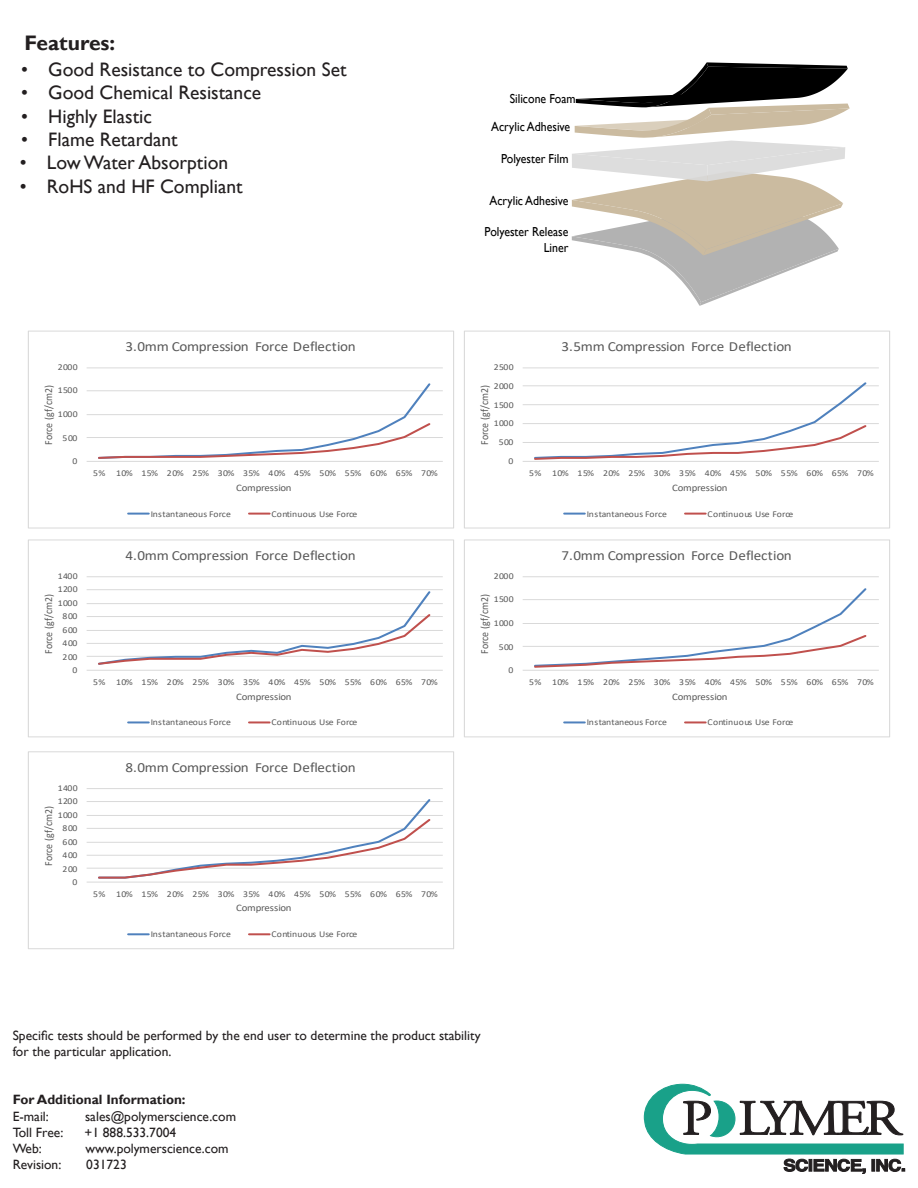
<style>
.page{position:relative;width:918px;height:1188px;background:#fff}
.page>*{position:absolute;margin:0;border:0;box-sizing:border-box;transform-origin:0 0}
.t1{font:700 21px "Gill Sans";color:#231f20}
.t2{font:19.5px "Gill Sans";color:#231f20}
.t3{font:13.95px "Calibri";letter-spacing:-.015em;color:#595959;scale:1.09 1}
.t4{font:13.5px/16.2px "Gill Sans";color:#231f20}
.t5{font:700 13.5px "Gill Sans";color:#231f20}
.t6{font:13.05px/27.9px "Gill Sans";color:#000;scale:.91 1}
.t7{font:10.8px "Calibri";letter-spacing:-.025em;color:#595959;scale:.92 1}
.t8{font:9.9px "Calibri";letter-spacing:-.025em;color:#595959;scale:1.09 1}
.t9{font:9px "Calibri";letter-spacing:.05em;color:#595959;scale:1.09 1}
.t10{font:9px "Calibri";letter-spacing:.03em;color:#595959;scale:1.09 1}
.t11{font:9px "Calibri";letter-spacing:.01em;color:#595959;scale:1.09 1}
.t12{font:9px "Calibri";color:#595959;scale:1.09 1}
</style>
<div class="page">
<svg style="left:644px;top:1084px;width:261px;height:90px"></svg>
<hr style="left:87px;top:437px;width:356px;height:1px;background:#d9d9d9">
<hr style="left:87px;top:414px;width:356px;height:1px;background:#d9d9d9">
<hr style="left:87px;top:390px;width:356px;height:1px;background:#d9d9d9">
<hr style="left:87px;top:367px;width:356px;height:1px;background:#d9d9d9">
<hr style="left:87px;top:461px;width:356px;height:1px;background:#d9d9d9">
<svg style="left:97px;top:383px;width:335px;height:76px"></svg>
<hr style="left:128px;top:513px;width:21px;height:2px;background:#4f81bd">
<hr style="left:249px;top:513px;width:21px;height:2px;background:#c0504d">
<div style="left:28px;top:331px;width:426px;height:198px;border:1px solid #d9d9d9"></div>
<hr style="left:523px;top:442px;width:356px;height:1px;background:#d9d9d9">
<hr style="left:523px;top:423px;width:356px;height:1px;background:#d9d9d9">
<hr style="left:523px;top:404px;width:356px;height:1px;background:#d9d9d9">
<hr style="left:523px;top:385px;width:356px;height:1px;background:#d9d9d9">
<hr style="left:523px;top:367px;width:356px;height:1px;background:#d9d9d9">
<hr style="left:523px;top:461px;width:356px;height:1px;background:#d9d9d9">
<svg style="left:533px;top:382px;width:335px;height:78px"></svg>
<hr style="left:564px;top:513px;width:21px;height:2px;background:#4f81bd">
<hr style="left:685px;top:513px;width:21px;height:2px;background:#c0504d">
<div style="left:464px;top:331px;width:426px;height:198px;border:1px solid #d9d9d9"></div>
<hr style="left:87px;top:656px;width:356px;height:1px;background:#d9d9d9">
<hr style="left:87px;top:643px;width:356px;height:1px;background:#d9d9d9">
<hr style="left:87px;top:630px;width:356px;height:1px;background:#d9d9d9">
<hr style="left:87px;top:616px;width:356px;height:1px;background:#d9d9d9">
<hr style="left:87px;top:603px;width:356px;height:1px;background:#d9d9d9">
<hr style="left:87px;top:589px;width:356px;height:1px;background:#d9d9d9">
<hr style="left:87px;top:576px;width:356px;height:1px;background:#d9d9d9">
<hr style="left:87px;top:670px;width:356px;height:1px;background:#d9d9d9">
<svg style="left:98px;top:591px;width:333px;height:74px"></svg>
<hr style="left:128px;top:721px;width:21px;height:3px;background:#4f81bd">
<hr style="left:249px;top:721px;width:21px;height:3px;background:#c0504d">
<div style="left:28px;top:539px;width:426px;height:198px;border:1px solid #d9d9d9"></div>
<hr style="left:523px;top:646px;width:356px;height:1px;background:#d9d9d9">
<hr style="left:523px;top:623px;width:356px;height:1px;background:#d9d9d9">
<hr style="left:523px;top:599px;width:356px;height:1px;background:#d9d9d9">
<hr style="left:523px;top:576px;width:356px;height:1px;background:#d9d9d9">
<hr style="left:523px;top:670px;width:356px;height:1px;background:#d9d9d9">
<svg style="left:534px;top:588px;width:333px;height:80px"></svg>
<hr style="left:564px;top:721px;width:21px;height:3px;background:#4f81bd">
<hr style="left:685px;top:721px;width:21px;height:3px;background:#c0504d">
<div style="left:464px;top:539px;width:426px;height:198px;border:1px solid #d9d9d9"></div>
<hr style="left:87px;top:868px;width:356px;height:1px;background:#d9d9d9">
<hr style="left:87px;top:855px;width:356px;height:1px;background:#d9d9d9">
<hr style="left:87px;top:842px;width:356px;height:1px;background:#d9d9d9">
<hr style="left:87px;top:828px;width:356px;height:1px;background:#d9d9d9">
<hr style="left:87px;top:815px;width:356px;height:1px;background:#d9d9d9">
<hr style="left:87px;top:801px;width:356px;height:1px;background:#d9d9d9">
<hr style="left:87px;top:788px;width:356px;height:1px;background:#d9d9d9">
<hr style="left:87px;top:882px;width:356px;height:1px;background:#d9d9d9">
<svg style="left:97px;top:799px;width:335px;height:80px"></svg>
<hr style="left:128px;top:933px;width:21px;height:2px;background:#4f81bd">
<hr style="left:249px;top:933px;width:21px;height:2px;background:#c0504d">
<div style="left:28px;top:751px;width:426px;height:198px;border:1px solid #d9d9d9"></div>
<svg style="left:572px;top:62px;width:278px;height:244px"></svg>
<p class="t1" style="left:24px;top:30px;width:92px">Features:</p>
<p class="t2" style="left:21px;top:58px;width:327px">• Good Resistance to Compression Set</p>
<p class="t2" style="left:21px;top:81px;width:241px">• Good Chemical Resistance</p>
<p class="t2" style="left:21px;top:105px;width:132px">• Highly Elastic</p>
<p class="t2" style="left:21px;top:128px;width:158px">• Flame Retardant</p>
<p class="t2" style="left:20px;top:152px;width:210px">• Low Water Absorption</p>
<p class="t2" style="left:20px;top:175px;width:224px">• RoHS and HF Compliant</p>
<p class="t10" style="left:58px;top:361px;width:20px">2000</p>
<p class="t7" style="left:41px;top:445px;width:66px;rotate:-90deg">Force (gf/cm2)</p>
<p class="t10" style="left:58px;top:384px;width:20px">1500</p>
<p class="t10" style="left:58px;top:408px;width:20px">1000</p>
<p class="t10" style="left:63px;top:432px;width:15px">500</p>
<p class="t10" style="left:72px;top:455px;width:6px">0</p>
<p class="t10" style="left:58px;top:570px;width:20px">1400</p>
<p class="t10" style="left:58px;top:583px;width:20px">1200</p>
<p class="t7" style="left:41px;top:654px;width:66px;rotate:-90deg">Force (gf/cm2)</p>
<p class="t10" style="left:58px;top:597px;width:20px">1000</p>
<p class="t10" style="left:63px;top:610px;width:15px">800</p>
<p class="t10" style="left:63px;top:624px;width:15px">600</p>
<p class="t10" style="left:63px;top:637px;width:15px">400</p>
<p class="t10" style="left:63px;top:651px;width:15px">200</p>
<p class="t10" style="left:72px;top:664px;width:6px">0</p>
<p class="t10" style="left:58px;top:782px;width:20px">1400</p>
<p class="t10" style="left:58px;top:795px;width:20px">1200</p>
<p class="t7" style="left:41px;top:866px;width:66px;rotate:-90deg">Force (gf/cm2)</p>
<p class="t10" style="left:58px;top:809px;width:20px">1000</p>
<p class="t10" style="left:63px;top:822px;width:15px">800</p>
<p class="t10" style="left:63px;top:836px;width:15px">600</p>
<p class="t10" style="left:63px;top:848px;width:15px">400</p>
<p class="t10" style="left:63px;top:862px;width:15px">200</p>
<p class="t10" style="left:72px;top:875px;width:6px">0</p>
<p class="t3" style="left:125px;top:337px;width:213px">3.0mm Compression Force Deflection</p>
<p class="t9" style="left:93px;top:467px;width:318px">5% 10% 15% 20% 25% 30% 35% 40% 45% 50% 55% 60% 65% 70%</p>
<p class="t8" style="left:236px;top:481px;width:52px">Compression</p>
<p class="t11" style="left:151px;top:507px;width:75px">Instantaneous Force</p>
<p class="t12" style="left:272px;top:507px;width:80px">Continuous Use Force</p>
<p class="t3" style="left:125px;top:546px;width:213px">4.0mm Compression Force Deflection</p>
<p class="t9" style="left:93px;top:675px;width:318px">5% 10% 15% 20% 25% 30% 35% 40% 45% 50% 55% 60% 65% 70%</p>
<p class="t8" style="left:236px;top:689px;width:52px">Compression</p>
<p class="t11" style="left:151px;top:716px;width:75px">Instantaneous Force</p>
<p class="t12" style="left:272px;top:716px;width:80px">Continuous Use Force</p>
<p class="t3" style="left:125px;top:758px;width:213px">8.0mm Compression Force Deflection</p>
<p class="t9" style="left:93px;top:887px;width:318px">5% 10% 15% 20% 25% 30% 35% 40% 45% 50% 55% 60% 65% 70%</p>
<p class="t8" style="left:236px;top:901px;width:52px">Compression</p>
<p class="t11" style="left:151px;top:928px;width:75px">Instantaneous Force</p>
<p class="t12" style="left:272px;top:928px;width:80px">Continuous Use Force</p>
<p class="t6" style="left:491px;top:85px;width:94px;text-indent:19px">Silicone Foam<br>Acrylic Adhesive</p>
<p class="t6" style="left:501px;top:145px;width:76px">Polyester Film</p>
<p class="t6" style="left:489px;top:187px;width:88px">Acrylic Adhesive</p>
<p class="t6" style="left:485px;top:224px;width:94px;line-height:15.6px;text-align:right">Polyester Release<br>Liner</p>
<p class="t10" style="left:494px;top:361px;width:20px">2500</p>
<p class="t10" style="left:494px;top:380px;width:20px">2000</p>
<p class="t7" style="left:477px;top:445px;width:66px;rotate:-90deg">Force (gf/cm2)</p>
<p class="t10" style="left:494px;top:399px;width:20px">1500</p>
<p class="t10" style="left:494px;top:417px;width:20px">1000</p>
<p class="t10" style="left:499px;top:436px;width:15px">500</p>
<p class="t10" style="left:509px;top:455px;width:6px">0</p>
<p class="t10" style="left:494px;top:570px;width:20px">2000</p>
<p class="t7" style="left:477px;top:654px;width:66px;rotate:-90deg">Force (gf/cm2)</p>
<p class="t10" style="left:494px;top:593px;width:20px">1500</p>
<p class="t10" style="left:494px;top:617px;width:20px">1000</p>
<p class="t10" style="left:499px;top:641px;width:15px">500</p>
<p class="t10" style="left:509px;top:664px;width:6px">0</p>
<p class="t3" style="left:562px;top:337px;width:213px">3.5mm Compression Force Deflection</p>
<p class="t9" style="left:529px;top:467px;width:318px">5% 10% 15% 20% 25% 30% 35% 40% 45% 50% 55% 60% 65% 70%</p>
<p class="t8" style="left:672px;top:481px;width:52px">Compression</p>
<p class="t11" style="left:587px;top:507px;width:75px">Instantaneous Force</p>
<p class="t12" style="left:708px;top:507px;width:80px">Continuous Use Force</p>
<p class="t3" style="left:562px;top:546px;width:213px">7.0mm Compression Force Deflection</p>
<p class="t9" style="left:529px;top:675px;width:318px">5% 10% 15% 20% 25% 30% 35% 40% 45% 50% 55% 60% 65% 70%</p>
<p class="t8" style="left:672px;top:689px;width:52px">Compression</p>
<p class="t11" style="left:587px;top:716px;width:75px">Instantaneous Force</p>
<p class="t12" style="left:708px;top:716px;width:80px">Continuous Use Force</p>
<p class="t4" style="left:13px;top:1027px;width:469px">Specific tests should be performed by the end user to determine the product stability for the particular application.</p>
<p class="t5" style="left:13px;top:1092px;width:174px">For Additional Information:</p>
<p class="t4" style="left:13px;top:1108px;width:38px">E-mail:</p>
<p class="t4" style="left:85px;top:1108px;width:153px">sales@polymerscience.com</p>
<p class="t4" style="left:13px;top:1124px;width:52px">Toll Free:</p>
<p class="t4" style="left:84px;top:1124px;width:93px">+1 888.533.7004</p>
<p class="t4" style="left:13px;top:1141px;width:31px">Web:</p>
<p class="t4" style="left:85px;top:1141px;width:145px">www.polymerscience.com</p>
<p class="t4" style="left:13px;top:1157px;width:50px">Revision:</p>
<p class="t4" style="left:86px;top:1157px;width:42px">031723</p>
</div>
